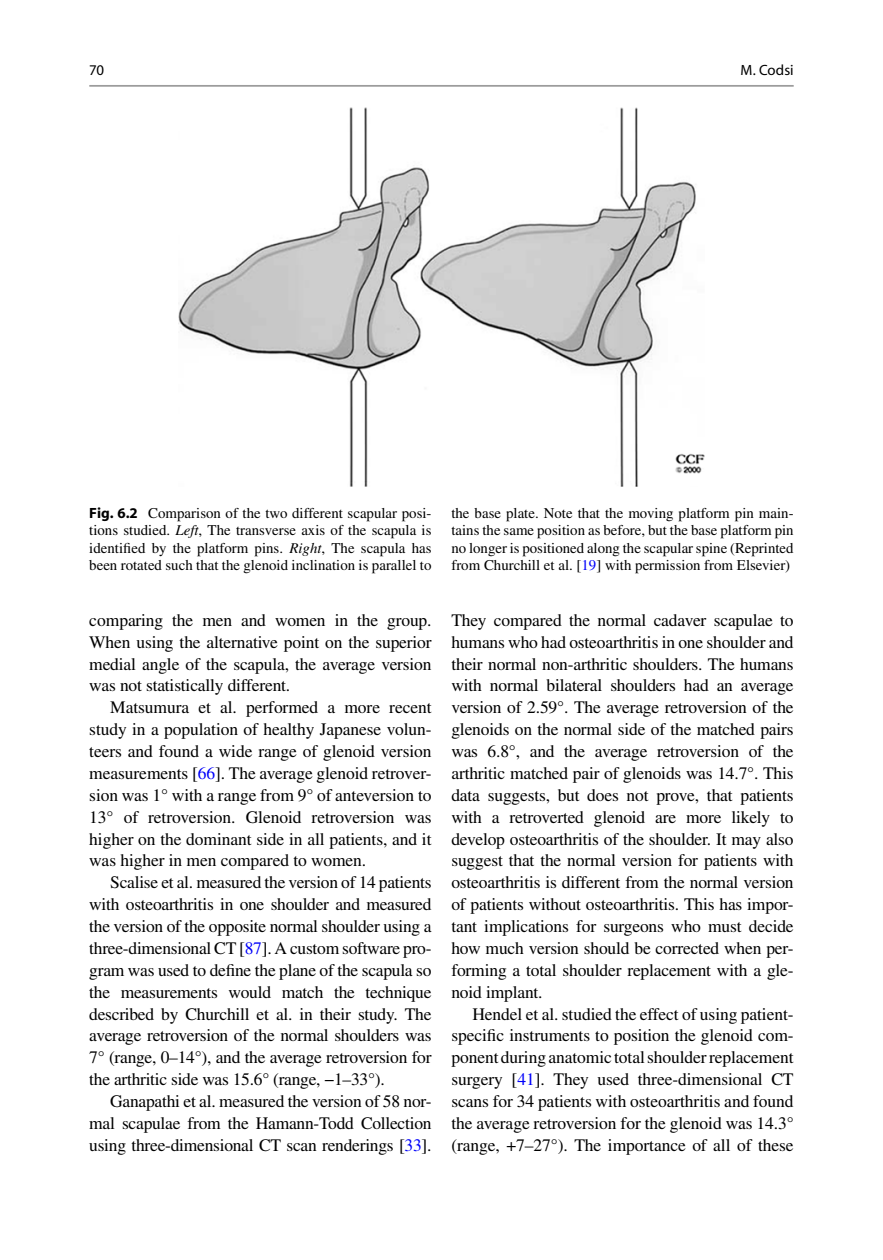
<style>
.page{position:relative;width:883px;height:1260px;background:#fff}
.page>*{position:absolute;margin:0;border:0;box-sizing:border-box;transform-origin:0 0}
.t1{font:17.5px/21.9px "Skvgvd Jbqtng Times";letter-spacing:-.01em;color:#000;text-align:justify}
.t2{font:14.88px/17.5px "Skvgvd Jbqtng Times";color:#000;text-align:justify}
.t3{font:14.88px "Tdnccl Jtclvr Myriad";color:#000}
.s1{font-family:"Jmtqwm Rlpfmd Myriad";font-weight:700}
.s2{font-family:"Yhlmnk Fmnbrv Times";font-style:italic}
.s3{color:#0000fa}
</style>
<div class="page">
<img style="left:179px;top:107px;width:525px;height:379px">
<hr style="left:89px;top:85px;width:705px;height:2px;background:#9c9c9c">
<p class="t3" style="left:89px;top:64px;width:16px">70</p>
<p class="t3" style="left:741px;top:64px;width:55px">M. Codsi</p>
<p class="t2" style="left:89px;top:505px;width:344px"><span class="s1">Fig. 6.2</span> Comparison of the two different scapular posi&shy;tions studied. <span class="s2">Left</span> , The transverse axis of the scapula is identified by the platform pins. <span class="s2">Right</span> , The scapula has been rotated such that the glenoid inclination is parallel to</p>
<p class="t2" style="left:451px;top:505px;width:344px">the base plate. Note that the moving platform pin main&shy;tains the same position as before, but the base platform pin no longer is positioned along the scapular spine (Reprinted from Churchill et al. [ <span class="s3">19</span> ] with permission from Elsevier)</p>
<p class="t1" style="left:89px;top:611px;width:344px">comparing the men and women in the group.<br>When using the alternative point on the superior medial angle of the scapula, the average version was not statistically different.</p>
<p class="t1" style="left:89px;top:698px;width:344px;text-indent:21px">Matsumura et al. performed a more recent study in a population of healthy Japanese volun&shy;teers and found a wide range of glenoid version measurements [ <span class="s3">66</span> ]. The average glenoid retrover&shy;sion was 1° with a range from 9° of anteversion to 13° of retroversion. Glenoid retroversion was higher on the dominant side in all patients, and it was higher in men compared to women.</p>
<p class="t1" style="left:89px;top:873px;width:344px;text-indent:21px">Scalise et al. measured the version of 14 patients with osteoarthritis in one shoulder and measured the version of the opposite normal shoulder using a three-dimensional CT [ <span class="s3">87</span> ]. A custom software pro&shy;gram was used to define the plane of the scapula so the measurements would match the technique described by Churchill et al. in their study. The average retroversion of the normal shoulders was 7° (range, 0–14°), and the average retroversion for the arthritic side was 15.6° (range, −1–33°).</p>
<p class="t1" style="left:89px;top:1092px;width:344px;text-indent:21px">Ganapathi et al. measured the version of 58 nor&shy;mal scapulae from the Hamann-Todd Collection using three-dimensional CT scan renderings [ <span class="s3">33</span> ].</p>
<p class="t1" style="left:451px;top:611px;width:344px">They compared the normal cadaver scapulae to humans who had osteoarthritis in one shoulder and their normal non-arthritic shoulders. The humans with normal bilateral shoulders had an average version of 2.59°. The average retroversion of the glenoids on the normal side of the matched pairs was 6.8°, and the average retroversion of the arthritic matched pair of glenoids was 14.7°. This data suggests, but does not prove, that patients with a retroverted glenoid are more likely to develop osteoarthritis of the shoulder. It may also suggest that the normal version for patients with osteoarthritis is different from the normal version of patients without osteoarthritis. This has impor&shy;tant implications for surgeons who must decide how much version should be corrected when per&shy;forming a total shoulder replacement with a gle&shy;noid implant.</p>
<p class="t1" style="left:451px;top:1004px;width:344px;text-indent:21px">Hendel et al. studied the effect of using patient&shy;specific instruments to position the glenoid com&shy;ponent during anatomic total shoulder replacement surgery [ <span class="s3">41</span> ]. They used three- dimensional CT scans for 34 patients with osteoarthritis and found the average retroversion for the glenoid was 14.3° (range, +7–27°). The importance of all of these</p>
</div>
